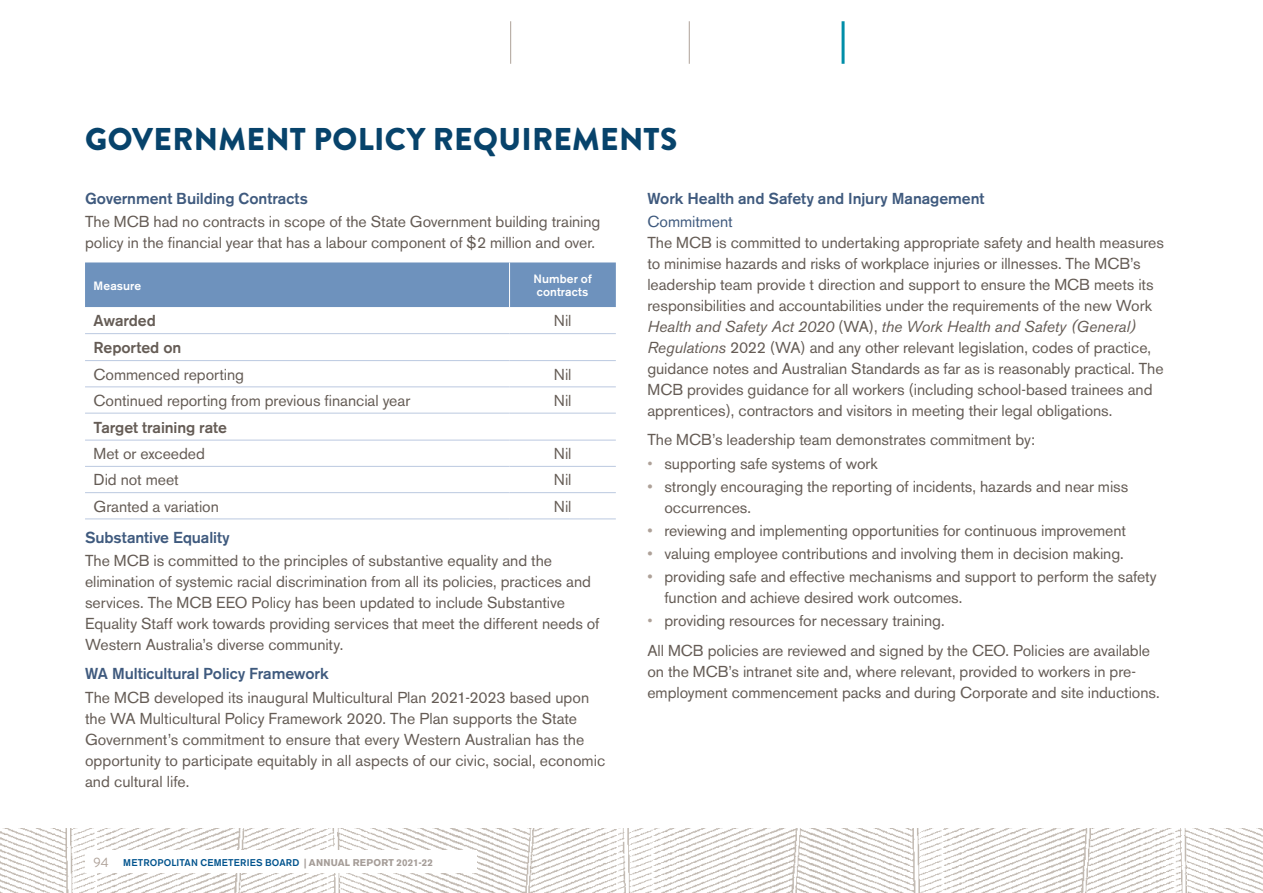
<style>
.page{position:relative;width:1263px;height:893px;background:#fff}
.page>*{position:absolute;margin:0;border:0;box-sizing:border-box;transform-origin:0 0}
.t1{font:900 31.5px "Brandon Grotesque";letter-spacing:.01em;color:#07436b}
.t2{font:15.75px/21px "Akzidenz Grotesk BE";letter-spacing:-.005em;color:#655c55}
.t3{font:500 15.75px "Akzidenz Grotesk BE";letter-spacing:-.005em;color:#3f5a7e}
.t4{font:500 15.75px "Akzidenz Grotesk BE";letter-spacing:-.005em;color:#655c55}
.t5{font:15.75px "Akzidenz Grotesk BE";letter-spacing:-.005em;color:#3f5a7e}
.t6{font:500 12px/13.5px "Akzidenz Grotesk BE";letter-spacing:.005em;color:#fff}
.t7{font:500 9.75px "Akzidenz Grotesk BE";letter-spacing:.015em;color:#00538d}
.s1{font-style:italic}
.s2{font-weight:300;color:#aea198}
.s3{color:#aea198}
.s4{font-family:"Brandon Grotesque";font-weight:400;font-size:13.5px;color:#aea198}
.s5{font-weight:700;color:#a59d98}
</style>
<div class="page">
<img style="left:0;top:828px;width:1263px;height:65px">
<div style="left:85px;top:850px;width:391px;height:23px;background:#fff"></div>
<div style="left:85px;top:262px;width:531px;height:45px;background:#6e92bd"></div>
<hr style="left:85px;top:333px;width:424px;height:1px;background:#bbc9e0">
<hr style="left:509px;top:333px;width:107px;height:1px;background:#bbc9e0">
<hr style="left:85px;top:360px;width:424px;height:1px;background:#bbc9e0">
<hr style="left:509px;top:360px;width:107px;height:1px;background:#bbc9e0">
<hr style="left:85px;top:386px;width:424px;height:1px;background:#bbc9e0">
<hr style="left:509px;top:386px;width:107px;height:1px;background:#bbc9e0">
<hr style="left:85px;top:413px;width:424px;height:1px;background:#bbc9e0">
<hr style="left:509px;top:413px;width:107px;height:1px;background:#bbc9e0">
<hr style="left:85px;top:440px;width:424px;height:1px;background:#bbc9e0">
<hr style="left:509px;top:440px;width:107px;height:1px;background:#bbc9e0">
<hr style="left:85px;top:466px;width:424px;height:1px;background:#bbc9e0">
<hr style="left:509px;top:466px;width:107px;height:1px;background:#bbc9e0">
<hr style="left:85px;top:492px;width:424px;height:1px;background:#bbc9e0">
<hr style="left:509px;top:492px;width:107px;height:1px;background:#bbc9e0">
<hr style="left:85px;top:518px;width:424px;height:1px;background:#bbc9e0">
<hr style="left:509px;top:518px;width:107px;height:1px;background:#bbc9e0">
<hr style="left:509px;top:262px;width:1px;height:45px;background:#fff">
<hr style="left:510px;top:21px;width:1px;height:43px;background:#aea198">
<hr style="left:689px;top:21px;width:1px;height:43px;background:#aea198">
<hr style="left:841px;top:21px;width:3px;height:43px;background:#008ea8">
<h1 class="t1" style="left:85px;top:116px;width:594px">GOVERNMENT POLICY REQUIREMENTS</h1>
<p class="t3" style="left:85px;top:189px;width:224px">Government Building Contracts</p>
<p class="t2" style="left:85px;top:211px;width:517px">The MCB had no contracts in scope of the State Government building training policy in the financial year that has a labour component of $2 million and over.</p>
<p class="t6" style="left:94px;top:278px;width:49px">Measure</p>
<p class="t6" style="left:534px;top:272px;width:60px">Number of contracts</p>
<p class="t4" style="left:94px;top:311px;width:64px">Awarded</p>
<p class="t2" style="left:554px;top:310px;width:19px">Nil</p>
<p class="t4" style="left:94px;top:338px;width:89px">Reported on</p>
<p class="t2" style="left:94px;top:364px;width:152px">Commenced reporting</p>
<p class="t2" style="left:554px;top:364px;width:19px">Nil</p>
<p class="t2" style="left:94px;top:390px;width:318px">Continued reporting from previous financial year</p>
<p class="t2" style="left:554px;top:390px;width:19px">Nil</p>
<p class="t4" style="left:94px;top:418px;width:135px">Target training rate</p>
<p class="t2" style="left:94px;top:443px;width:113px">Met or exceeded</p>
<p class="t2" style="left:554px;top:443px;width:19px">Nil</p>
<p class="t2" style="left:94px;top:469px;width:87px">Did not meet</p>
<p class="t2" style="left:554px;top:469px;width:19px">Nil</p>
<p class="t2" style="left:94px;top:496px;width:127px">Granted a variation</p>
<p class="t2" style="left:554px;top:496px;width:19px">Nil</p>
<p class="t3" style="left:85px;top:528px;width:146px">Substantive Equality</p>
<p class="t2" style="left:85px;top:550px;width:516px">The MCB is committed to the principles of substantive equality and the elimination of systemic racial discrimination from all its policies, practices and services. The MCB EEO Policy has been updated to include Substantive Equality Staff work towards providing services that meet the different needs of Western Australia’s diverse community.</p>
<p class="t3" style="left:85px;top:664px;width:245px">WA Multicultural Policy Framework</p>
<p class="t2" style="left:85px;top:687px;width:522px">The MCB developed its inaugural Multicultural Plan 2021-2023 based upon the WA Multicultural Policy Framework 2020. The Plan supports the State Government’s commitment to ensure that every Western Australian has the opportunity to participate equitably in all aspects of our civic, social, economic and cultural life.</p>
<p class="t3" style="left:647px;top:189px;width:338px">Work Health and Safety and Injury Management</p>
<p class="t5" style="left:647px;top:212px;width:87px">Commitment</p>
<p class="t2" style="left:647px;top:232px;width:518px">The MCB is committed to undertaking appropriate safety and health measures to minimise hazards and risks of workplace injuries or illnesses. The MCB’s leadership team provide t direction and support to ensure the MCB meets its responsibilities and accountabilities under the requirements of the new Work <span class="s1">Health and Safety Act 2020</span> (WA), <span class="s1">the Work Health and Safety (General)<br>Regulations</span> 2022 (WA) and any other relevant legislation, codes of practice, guidance notes and Australian Standards as far as is reasonably practical. The MCB provides guidance for all workers (including school-based trainees and apprentices), contractors and visitors in meeting their legal obligations.</p>
<p class="t2" style="left:647px;top:429px;width:389px">The MCB’s leadership team demonstrates commitment by:</p>
<p class="t2" style="left:647px;top:453px;width:232px"><span class="s2">•</span> supporting safe systems of work</p>
<p class="t2" style="left:664px;top:476px;width:465px;text-indent:-17px"><span class="s3">•</span> strongly encouraging the reporting of incidents, hazards and near miss occurrences.</p>
<p class="t2" style="left:647px;top:520px;width:480px"><span class="s3">•</span> reviewing and implementing opportunities for continuous improvement</p>
<p class="t2" style="left:647px;top:543px;width:478px"><span class="s3">•</span> valuing employee contributions and involving them in decision making.</p>
<p class="t2" style="left:664px;top:566px;width:494px;text-indent:-17px"><span class="s3">•</span> providing safe and effective mechanisms and support to perform the safety function and achieve desired work outcomes.</p>
<p class="t2" style="left:647px;top:606px;width:504px;line-height:29.5px"><span class="s2">•</span> providing resources for necessary training.<br>All MCB policies are reviewed and signed by the CEO. Policies are available</p>
<p class="t2" style="left:647px;top:661px;width:514px">on the MCB’s intranet site and, where relevant, provided to workers in pre&shy;employment commencement packs and during Corporate and site inductions.</p>
<p class="t7" style="left:94px;top:856px;width:341px"><span class="s4">94</span> METROPOLITAN CEMETERIES BOARD <span class="s5">| ANNUAL REPORT 2021-22</span></p>
</div>
